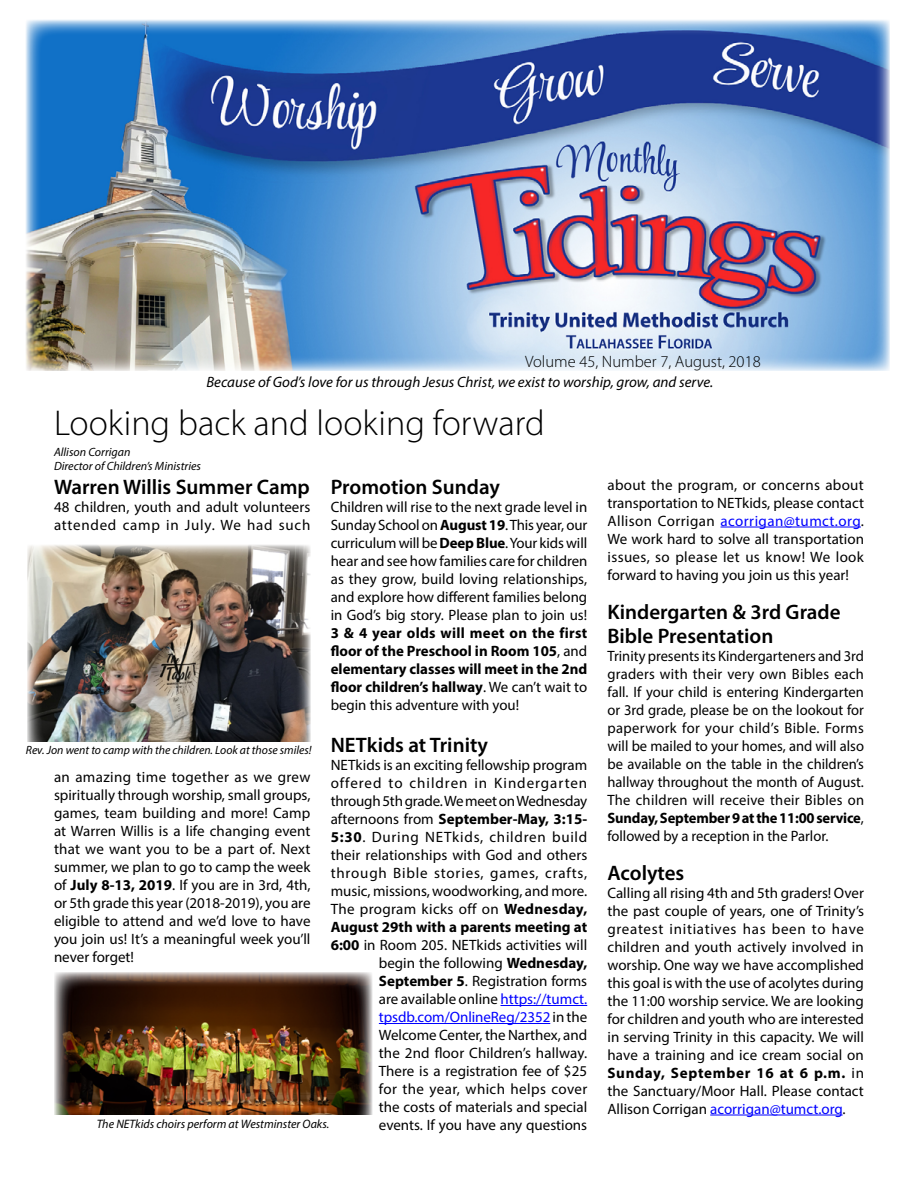
<style>
.page{position:relative;width:918px;height:1188px;background:#fff}
.page>*{position:absolute;margin:0;border:0;box-sizing:border-box;transform-origin:0 0}
.t1{font:300 36px "Myriad Pro";color:#000}
.t2{font:600 21px/24px "Myriad Pro";color:#000}
.t3{font:300 16.5px "Myriad Pro";color:#000}
.t4{font:15px/18px "Myriad Pro";color:#000;text-align:justify}
.t5{font:700 15px/18px "Myriad Pro";color:#000;text-align:justify}
.t6{font:italic 15px "Myriad Pro";color:#000}
.t7{font:italic 12.3px "Myriad Pro";color:#000}
.t8{font:italic 12px/13.5px "Myriad Pro";color:#000}
.s1{font-weight:700}
.s2{font-weight:400}
.s3{color:#00f}
</style>
<div class="page">
<img style="left:26px;top:20px;width:864px;height:351px">
<hr style="left:501px;top:1005px;width:86px;height:1px;background:#00f">
<hr style="left:379px;top:1023px;width:171px;height:1px;background:#00f">
<hr style="left:721px;top:527px;width:140px;height:1px;background:#00f">
<hr style="left:710px;top:1115px;width:133px;height:1px;background:#00f">
<img style="left:27px;top:545px;width:283px;height:197px">
<img style="left:55px;top:972px;width:317px;height:143px">
<p class="t3" style="left:525px;top:352px;width:237px">Volume 45, Number 7, August, 2018</p>
<p class="t6" style="left:206px;top:372px;width:508px">Because of God’s love for us through Jesus Christ, we exist to worship, grow, and serve.</p>
<h1 class="t1" style="left:54px;top:403px;width:492px">Looking back and looking forward</h1>
<p class="t8" style="left:54px;top:445px;width:149px">Allison Corrigan<br>Director of Children’s Ministries</p>
<h2 class="t2" style="left:54px;top:474px;width:257px">Warren Willis Summer Camp</h2>
<p class="t4" style="left:54px;top:498px;width:258px">48 children, youth and adult volunteers attended camp in July. We had such</p>
<h2 class="t2" style="left:331px;top:474px;width:171px">Promotion Sunday</h2>
<p class="t4" style="left:331px;top:498px;width:258px">Children will rise to the next grade level in Sunday School on <span class="s1">August 19</span>. This year, our curriculum will be <span class="s1">Deep Blue</span>. Your kids will hear and see how families care for children as they grow, build loving relationships, and explore how different families belong in God’s big story. Please plan to join us!</p>
<p class="t5" style="left:331px;top:623px;width:258px">3 &amp; 4 year olds will meet on the first floor of the Preschool in Room 105<span class="s2">, and </span>elementary classes will meet in the 2nd floor children’s hallway<span class="s2">. We can’t wait to begin this adventure with you!</span></p>
<h2 class="t2" style="left:331px;top:732px;width:159px">NETkids at Trinity</h2>
<p class="t4" style="left:331px;top:756px;width:258px;text-align:right">NETkids is an exciting fellowship program offered to children in Kindergarten through 5th grade. We meet on Wednesday afternoons from <span class="s1">September-May, 3:15- 5:30</span>. During NETkids, children build their relationships with God and others through Bible stories, games, crafts, music, missions, woodworking, and more.<br>The program kicks off on <span class="s1">Wednesday, August 29th with a parents meeting at 6:00</span> in Room 205. NETkids activities will begin the following <span class="s1">Wednesday, September 5</span>. Registration forms<br>are available online <span class="s3">https://tumct. tpsdb.com/OnlineReg/2352</span> in the Welcome Center, the Narthex, and<br>the 2nd floor Children’s hallway.<br>There is a registration fee of $25<br>for the year, which helps cover<br>the costs of materials and special<br>events. If you have any questions</p>
<p class="t8" style="left:26px;top:743px;width:287px">Rev. Jon went to camp with the children. Look at those smiles!</p>
<p class="t4" style="left:54px;top:768px;width:258px">an amazing time together as we grew spiritually through worship, small groups, games, team building and more! Camp at Warren Willis is a life changing event that we want you to be a part of. Next summer, we plan to go to camp the week of <span class="s1">July 8-13, 2019</span>. If you are in 3rd, 4th, or 5th grade this year (2018-2019), you are eligible to attend and we’d love to have you join us! It’s a meaningful week you’ll never forget!</p>
<p class="t7" style="left:97px;top:1116px;width:234px">The NETkids choirs perform at Westminster Oaks.</p>
<p class="t4" style="left:608px;top:475px;width:258px">about the program, or concerns about transportation to NETkids, please contact Allison Corrigan <span class="s3">acorrigan@tumct.org</span>.<br>We work hard to solve all transportation issues, so please let us know! We look forward to having you join us this year!</p>
<h2 class="t2" style="left:608px;top:599px;width:235px">Kindergarten &amp; 3rd Grade<br>Bible Presentation</h2>
<p class="t4" style="left:608px;top:646px;width:258px">Trinity presents its Kindergarteners and 3rd graders with their very own Bibles each fall. If your child is entering Kindergarten or 3rd grade, please be on the lookout for paperwork for your child’s Bible. Forms will be mailed to your homes, and will also be available on the table in the children’s hallway throughout the month of August.<br>The children will receive their Bibles on <span class="s1">Sunday, September 9 at the 11:00 service</span>, followed by a reception in the Parlor.</p>
<h2 class="t2" style="left:608px;top:860px;width:78px">Acolytes</h2>
<p class="t4" style="left:608px;top:883px;width:258px">Calling all rising 4th and 5th graders! Over the past couple of years, one of Trinity’s greatest initiatives has been to have children and youth actively involved in worship. One way we have accomplished this goal is with the use of acolytes during the 11:00 worship service. We are looking for children and youth who are interested in serving Trinity in this capacity. We will have a training and ice cream social on <span class="s1">Sunday, September 16 at 6 p.m.</span> in the Sanctuary/Moor Hall. Please contact Allison Corrigan <span class="s3">acorrigan@tumct.org</span>.</p>
</div>
